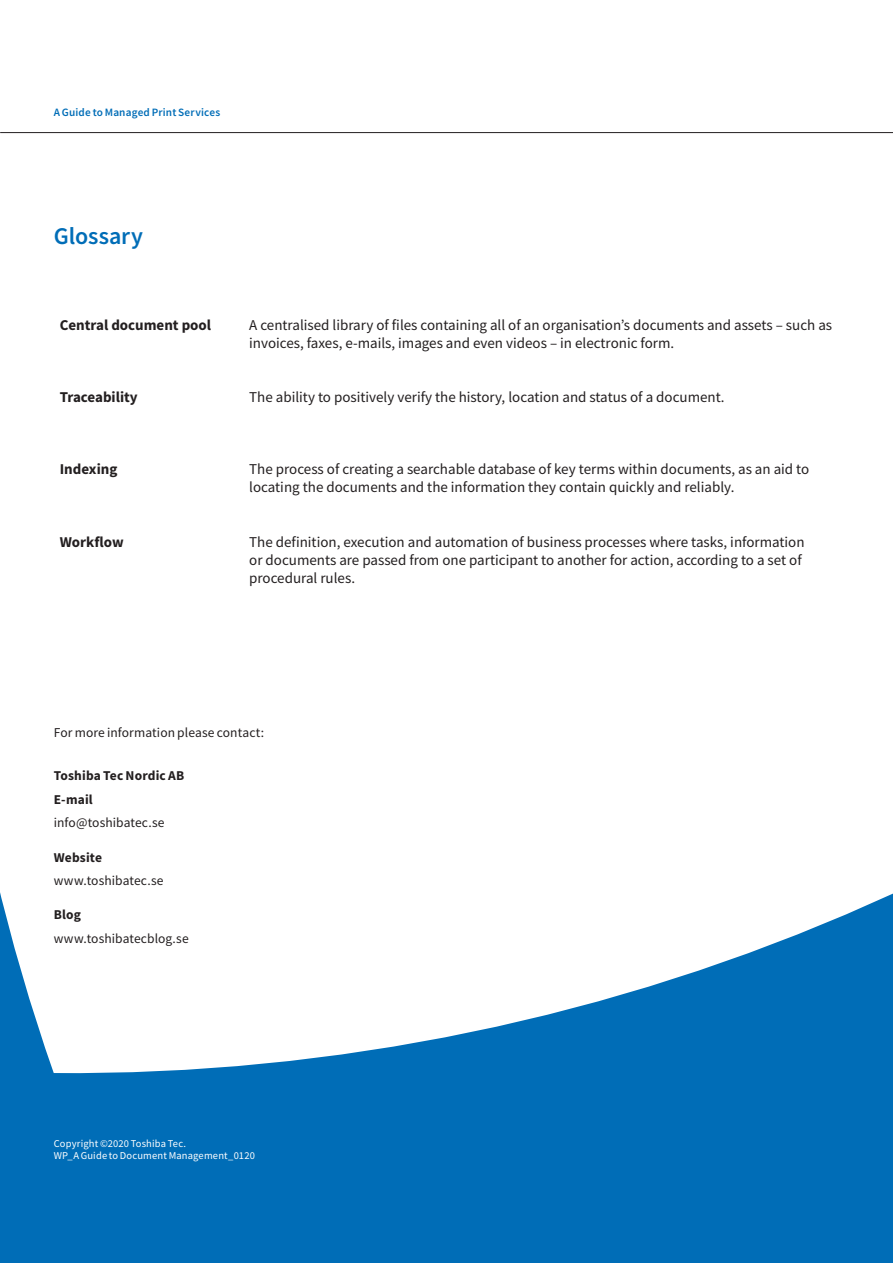
<style>
.page{position:relative;width:893px;height:1263px;background:#006db7}
.page>*{position:absolute;margin:0;border:0;box-sizing:border-box;transform-origin:0 0}
.Section_title_gradie{font:500 24px "Toshiba Sans";color:#006db7}
.t1{font:15px/18px "Toshiba Sans";color:#231f20}
.t2{font:700 15px "Toshiba Sans";color:#231f20}
.Contact_details_text{font:13.5px "Toshiba Sans";letter-spacing:.005em;color:#231f20}
.Contact_details_head{font:700 13.5px/23.7px "Toshiba Sans";letter-spacing:.01em;color:#231f20}
.Main_text_BLACK{font:13.5px "Toshiba Sans";letter-spacing:.005em;color:#231f20}
.t3{font:500 11.25px "Toshiba Sans";letter-spacing:.015em;color:#006db7}
.Legal{font:10.5px/12.6px "Toshiba Sans";letter-spacing:.015em;color:#fff}
</style>
<div class="page">
<div style="left:0;top:0;width:893px;height:1074px;background:#fff"></div>
<hr style="left:0;top:132px;width:893px;height:1px;background:#231f20">
<p class="t3" style="left:54px;top:105px;width:168px">A Guide to Managed Print Services</p>
<p class="Section_title_gradie" style="left:54px;top:220px;width:91px">Glossary</p>
<p class="t2" style="left:60px;top:315px;width:153px">Central document pool</p>
<p class="t1" style="left:249px;top:316px;width:584px">A centralised library of files containing all of an organisation’s documents and assets – such as invoices, faxes, e-mails, images and even videos – in electronic form.</p>
<p class="t2" style="left:60px;top:387px;width:79px">Traceability</p>
<p class="t1" style="left:249px;top:388px;width:477px">The ability to positively verify the history, location and status of a document.</p>
<p class="t2" style="left:60px;top:459px;width:59px">Indexing</p>
<p class="t1" style="left:249px;top:460px;width:562px">The process of creating a searchable database of key terms within documents, as an aid to locating the documents and the information they contain quickly and reliably.</p>
<p class="t2" style="left:60px;top:531px;width:65px">Workflow</p>
<p class="t1" style="left:249px;top:533px;width:557px">The definition, execution and automation of business processes where tasks, information or documents are passed from one participant to another for action, according to a set of procedural rules.</p>
<p class="Main_text_BLACK" style="left:54px;top:724px;width:212px">For more information please contact:</p>
<p class="Contact_details_head" style="left:54px;top:763px;width:132px">Toshiba Tec Nordic AB<br>E-mail</p>
<p class="Contact_details_text" style="left:54px;top:814px;width:112px">info@toshibatec.se</p>
<p class="Contact_details_head" style="left:54px;top:845px;width:50px">Website</p>
<p class="Contact_details_text" style="left:54px;top:872px;width:111px">www.toshibatec.se</p>
<p class="Contact_details_head" style="left:54px;top:903px;width:29px">Blog</p>
<p class="Contact_details_text" style="left:54px;top:930px;width:137px">www.toshibatecblog.se</p>
<p class="Legal" style="left:54px;top:1137px;width:203px">Copyright ©2020 Toshiba Tec.<br>WP_A Guide to Document Management_0120</p>
</div>
